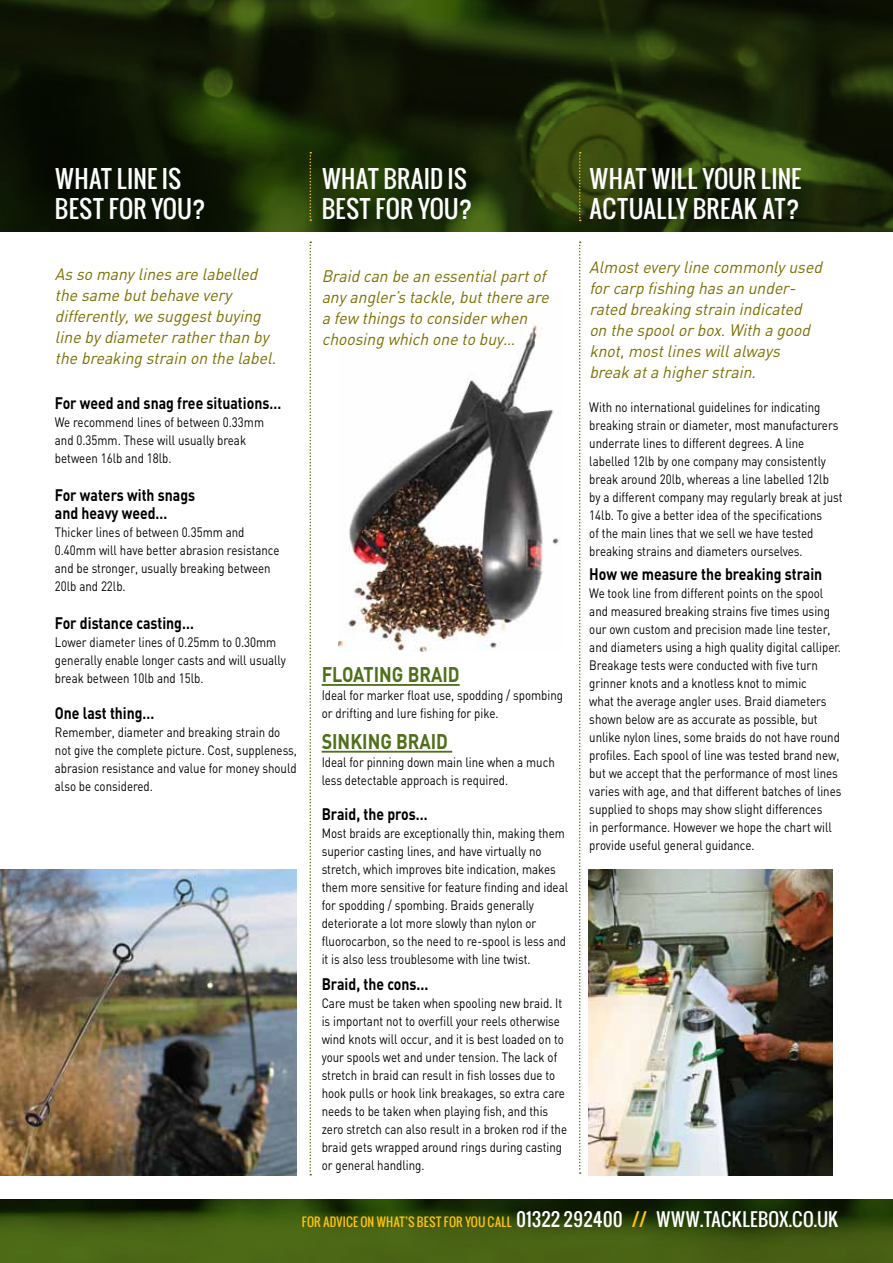
<style>
.page{position:relative;width:893px;height:1263px;background:#fff}
.page>*{position:absolute;margin:0;border:0;box-sizing:border-box;transform-origin:0 0}
.t1{font:24px/30px "Oswald";color:#fff}
.t2{font:700 21px "DIN";color:#4f6f19;scale:.85 1}
.t3{font:italic 16.5px/21px "DIN";color:#7a6f00;scale:.95 1}
.t4{font:700 16.5px/18px "DIN";color:#000;scale:.85 1}
.t5{font:13.5px/18px "DIN";color:#000;scale:.85 1}
.t6{font:12px "Oswald";color:#ffc20e}
.s1{font-size:18px;color:#fff}
.s2{font-size:18px}
</style>
<div class="page">
<img style="left:0;top:0;width:893px;height:232px">
<img style="left:338px;top:322px;width:221px;height:329px">
<img style="left:0;top:1199px;width:893px;height:64px">
<img style="left:589px;top:869px;width:243px;height:307px">
<img style="left:0;top:869px;width:297px;height:307px">
<svg style="left:309px;top:242px;width:2px;height:933px"></svg>
<svg style="left:579px;top:242px;width:2px;height:932px"></svg>
<hr style="left:322px;top:684px;width:138px;height:2px;background:#4f6f19">
<hr style="left:322px;top:751px;width:130px;height:2px;background:#4f6f19">
<svg style="left:309px;top:152px;width:2px;height:69px"></svg>
<svg style="left:579px;top:152px;width:2px;height:69px"></svg>
<h1 class="t1" style="left:55px;top:163px;width:152px">WHAT LINE IS<br>BEST FOR YOU?</h1>
<p class="t3" style="left:55px;top:263px;width:239px">Asso manylinesare labelled the same butbehave very differently,we suggestbuying line bydiameterratherthan by the breaking strain on the label.</p>
<p class="t4" style="left:55px;top:393px;width:268px">For weed and snag free situations…</p>
<p class="t5" style="left:55px;top:412px;width:248px">We recommend lines of between 0.33mm and 0.35mm. These will usually break between 16lb and 18lb.</p>
<p class="t4" style="left:55px;top:485px;width:167px">For waters with snags and heavy weed…</p>
<p class="t5" style="left:55px;top:523px;width:266px">Thicker lines of between 0.35mm and 0.40mm will have better abrasion resistance and be stronger, usually breaking between 20lb and 22lb.</p>
<p class="t4" style="left:55px;top:613px;width:165px">For distance casting…</p>
<p class="t5" style="left:55px;top:633px;width:273px">Lower diameter lines of 0.25mm to 0.30mm generally enable longer casts and will usually break between 10lb and 15lb.</p>
<p class="t4" style="left:55px;top:703px;width:119px">One last thing…</p>
<p class="t5" style="left:55px;top:723px;width:286px">Remember, diameter and breaking strain do not give the complete picture. Cost, suppleness, abrasion resistance and value for money should also be considered.</p>
<h1 class="t1" style="left:322px;top:163px;width:152px">WHAT BRAID IS<br>BEST FOR YOU?</h1>
<p class="t3" style="left:322px;top:265px;width:245px">Braid can be an essentialpartof anyangler’stackle,butthere are a few thingsto considerwhen choosing which one to buy…</p>
<h2 class="t2" style="left:322px;top:661px;width:164px">FLOATING BRAID</h2>
<p class="t5" style="left:322px;top:686px;width:285px">Ideal for marker float use, spodding / spombing or drifting and lure fishing for pike.</p>
<h2 class="t2" style="left:322px;top:727px;width:150px">SINKING BRAID</h2>
<p class="t5" style="left:322px;top:753px;width:276px">Ideal for pinning down main line when a much less detectable approach is required.</p>
<p class="t4" style="left:322px;top:804px;width:126px">Braid, the pros…</p>
<p class="t5" style="left:322px;top:824px;width:291px">Most braids are exceptionally thin, making them superior casting lines, and have virtually no stretch, which improves bite indication, makes them more sensitive for feature finding and ideal for spodding / spombing. Braids generally deteriorate a lot more slowly than nylon or fluorocarbon, so the need to re-spool is less and it is also less troublesome with line twist.</p>
<p class="t4" style="left:322px;top:975px;width:127px">Braid, the cons...</p>
<p class="t5" style="left:322px;top:994px;width:290px">Care must be taken when spooling new braid. It is important not to overfill your reels otherwise wind knots will occur, and it is best loaded on to your spools wet and under tension. The lack of stretch in braid can result in fish losses due to hook pulls or hook link breakages, so extra care needs to be taken when playing fish, and this zero stretch can also result in a broken rod if the braid gets wrapped around rings during casting or general handling.</p>
<h1 class="t1" style="left:589px;top:163px;width:214px">WHAT WILL YOUR LINE<br>ACTUALLY BREAK AT?</h1>
<p class="t3" style="left:589px;top:256px;width:251px">Almosteveryline commonlyused forcarp fishing hasan under&shy;rated breaking strain indicated on the spoolorbox.With a good knot,mostlineswillalways break ata higherstrain.</p>
<p class="t5" style="left:589px;top:398px;width:300px">With no international guidelines for indicating breaking strain or diameter, most manufacturers underrate lines to different degrees. A line labelled 12lb by one company may consistently break around 20lb, whereas a line labelled 12lb by a different company may regularly break at just 14lb. To give a better idea of the specifications<br>of the main lines that we sell we have tested breaking strains and diameters ourselves.</p>
<p class="t4" style="left:589px;top:564px;width:276px">How we measure the breaking strain</p>
<p class="t5" style="left:589px;top:584px;width:298px">We took line from different points on the spool and measured breaking strains five times using our own custom and precision made line tester, and diameters using a high quality digital calliper.<br>Breakage tests were conducted with five turn grinner knots and a knotless knot to mimic<br>what the average angler uses. Braid diameters shown below are as accurate as possible, but unlike nylon lines, some braids do not have round profiles. Each spool of line was tested brand new, but we accept that the performance of most lines varies with age, and that different batches of lines supplied to shops may show slight differences<br>in performance. However we hope the chart will provide useful general guidance.</p>
<p class="t6" style="left:302px;top:1213px;width:539px">FOR ADVICE ON WHAT’S BEST FOR YOU CALL <span class="s1">01322 292400</span> <span class="s2">//</span> <span class="s1">WWW.TACKLEBOX.CO.UK</span></p>
</div>
